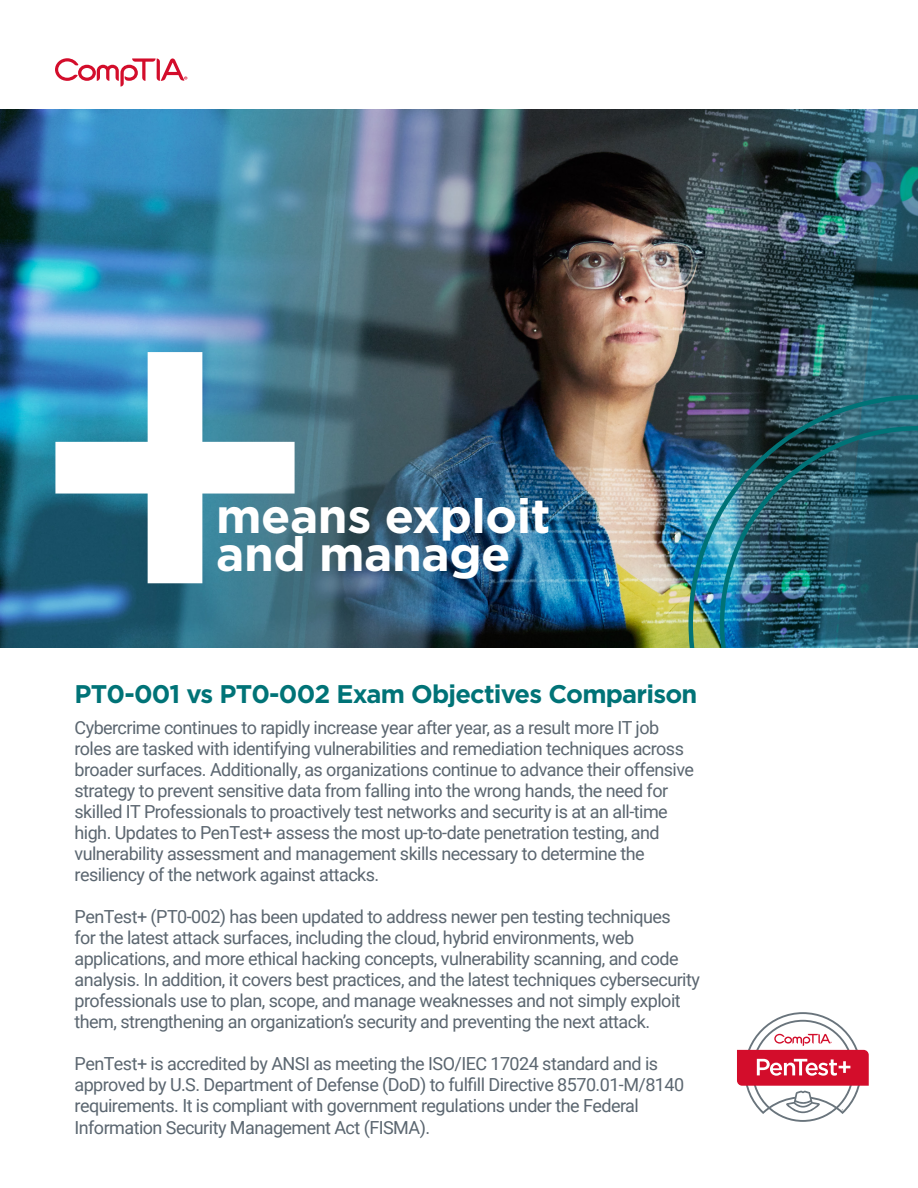
<style>
.page{position:relative;width:918px;height:1188px;background:#fff}
.page>*{position:absolute;margin:0;border:0;box-sizing:border-box;transform-origin:0 0}
.t1{font:700 48px "Gotham";letter-spacing:-.01em;color:#fff}
.t2{font:700 25.5px "Gotham";letter-spacing:-.03em;color:#007377}
.t3{font:18px/21px "Roboto";letter-spacing:-.03em;color:#5b6670}
</style>
<div class="page">
<img style="left:0;top:110px;width:918px;height:537px">
<img style="left:689px;top:395px;width:229px;height:253px">
<img style="left:720px;top:426px;width:198px;height:222px">
<svg style="left:737px;top:1012px;width:132px;height:110px"></svg>
<svg style="left:55px;top:352px;width:240px;height:231px"></svg>
<svg style="left:55px;top:58px;width:132px;height:29px"></svg>
<p class="t1" style="left:216px;top:484px;width:336px">means exploit</p>
<p class="t1" style="left:216px;top:522px;width:296px">and manage</p>
<p class="t2" style="left:75px;top:677px;width:625px">PT0-001 vs PT0-002 Exam Objectives Comparison</p>
<p class="t3" style="left:75px;top:717px;width:621px">Cybercrime continues to rapidly increase year after year, as a result more IT job roles are tasked with identifying vulnerabilities and remediation techniques across broader surfaces. Additionally, as organizations continue to advance their offensive strategy to prevent sensitive data from falling into the wrong hands, the need for skilled IT Professionals to proactively test networks and security is at an all-time high. Updates to PenTest+ assess the most up-to-date penetration testing, and vulnerability assessment and management skills necessary to determine the resiliency of the network against attacks.</p>
<p class="t3" style="left:75px;top:906px;width:627px">PenTest+ (PT0-002) has been updated to address newer pen testing techniques<br>for the latest attack surfaces, including the cloud, hybrid environments, web applications, and more ethical hacking concepts, vulnerability scanning, and code analysis. In addition, it covers best practices, and the latest techniques cybersecurity professionals use to plan, scope, and manage weaknesses and not simply exploit them, strengthening an organization’s security and preventing the next attack.</p>
<p class="t3" style="left:75px;top:1053px;width:611px">PenTest+ is accredited by ANSI as meeting the ISO/IEC 17024 standard and is approved by U.S. Department of Defense (DoD) to fulfill Directive 8570.01-M/8140 requirements. It is compliant with government regulations under the Federal Information Security Management Act (FISMA).</p>
</div>
